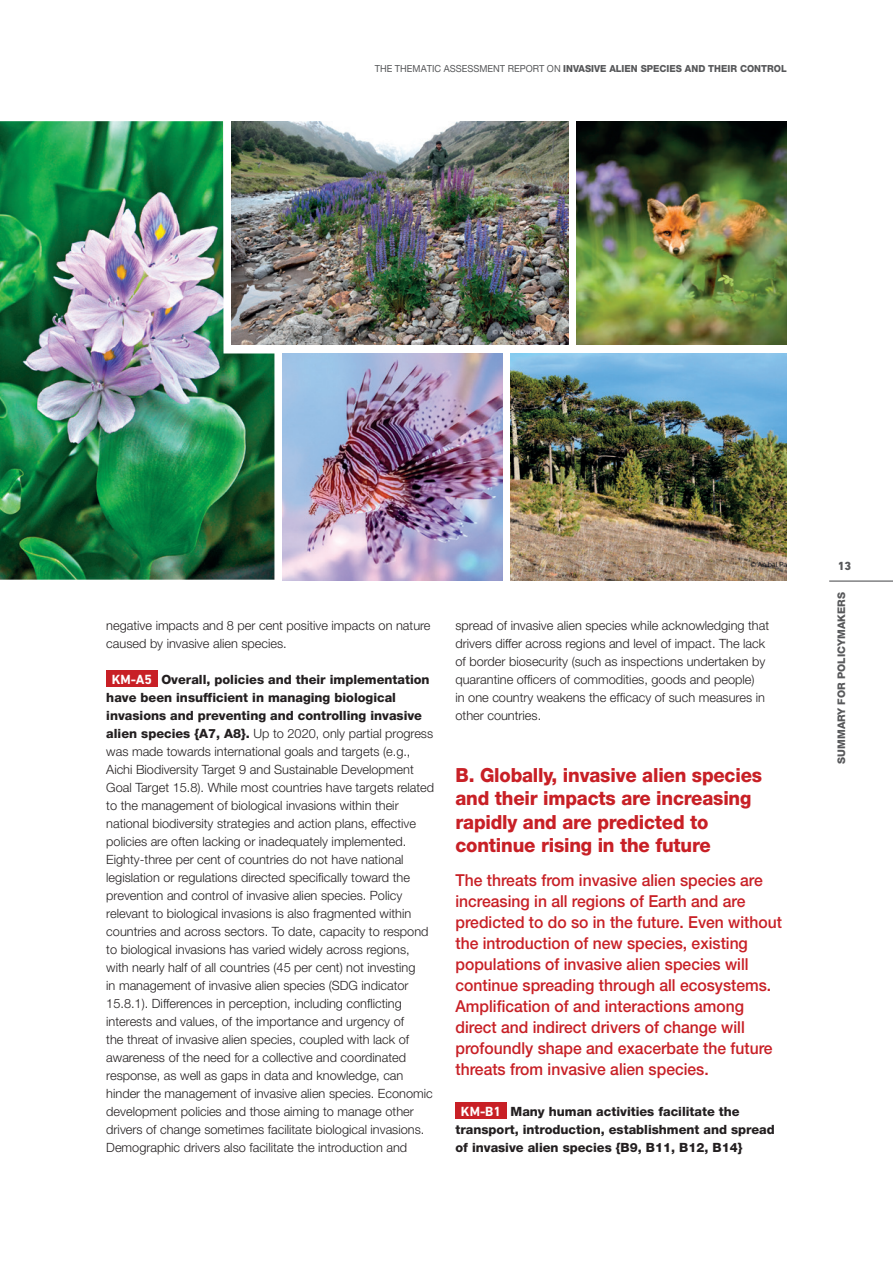
<style>
.page{position:relative;width:893px;height:1263px;background:#fff}
.page>*{position:absolute;margin:0;border:0;box-sizing:border-box;transform-origin:0 0}
.t1{font:800 19.5px/23.4px "Helvetica Neue LT Pro";letter-spacing:-.01em;color:#c82026;scale:.95 1}
.t2{font:500 16.5px/21px "Helvetica Neue LT Pro";color:#c82026;scale:.95 1}
.t3{font:300 12.75px/18px "Helvetica Neue LT Pro";color:#231f20}
.t4{font:800 12.75px/18px "Helvetica Neue LT Pro";color:#231f20}
.t5{font:800 12px "DIN Next LT Pro";color:#57585a}
.t6{font:800 10.5px "Helvetica Neue LT Pro";color:#57585a}
.t7{font:800 9.75px "Helvetica Neue LT Pro";color:#57585a;scale:.95 1}
.s1{font-weight:400}
.s2{font-family:"DIN Next LT Pro";font-weight:700;font-size:13.5px;color:#fff}
.s3{font-weight:800}
</style>
<div class="page">
<hr style="left:829px;top:580px;width:64px;height:2px;background:#57585a">
<div style="left:106px;top:670px;width:51px;height:17px;background:#c82026"></div>
<div style="left:455px;top:1102px;width:51px;height:17px;background:#c82026"></div>
<img style="left:274px;top:121px;width:294px;height:224px">
<img style="left:0;top:121px;width:274px;height:459px">
<img style="left:283px;top:353px;width:220px;height:227px">
<img style="left:576px;top:122px;width:210px;height:223px">
<img style="left:511px;top:353px;width:275px;height:227px">
<p class="t7" style="left:375px;top:63px;width:435px"><span class="s1">THE THEMATIC ASSESSMENT REPORT ON</span> INVASIVE ALIEN SPECIES AND THEIR CONTROL</p>
<p class="t3" style="left:106px;top:616px;width:326px">negative impacts and 8 per cent positive impacts on nature caused by invasive alien species.</p>
<p class="t3" style="left:106px;top:670px;width:329px;text-indent:5px"><span class="s2">KM-A5</span> <span class="s3">Overall, policies and their implementation have been insufficient in managing biological invasions and preventing and controlling invasive alien species {A7, A8}.</span> Up to 2020, only partial progress was made towards international goals and targets (e.g., Aichi Biodiversity Target 9 and Sustainable Development Goal Target 15.8). While most countries have targets related to the management of biological invasions within their national biodiversity strategies and action plans, effective policies are often lacking or inadequately implemented.<br>Eighty-three per cent of countries do not have national legislation or regulations directed specifically toward the prevention and control of invasive alien species. Policy relevant to biological invasions is also fragmented within countries and across sectors. To date, capacity to respond to biological invasions has varied widely across regions, with nearly half of all countries (45 per cent) not investing<br>in management of invasive alien species (SDG indicator 15.8.1). Differences in perception, including conflicting interests and values, of the importance and urgency of<br>the threat of invasive alien species, coupled with lack of awareness of the need for a collective and coordinated response, as well as gaps in data and knowledge, can hinder the management of invasive alien species. Economic development policies and those aiming to manage other drivers of change sometimes facilitate biological invasions.<br>Demographic drivers also facilitate the introduction and</p>
<p class="t3" style="left:455px;top:616px;width:315px">spread of invasive alien species while acknowledging that drivers differ across regions and level of impact. The lack of border biosecurity (such as inspections undertaken by quarantine officers of commodities, goods and people)<br>in one country weakens the efficacy of such measures in other countries.</p>
<h1 class="t1" style="left:455px;top:763px;width:324px">B. Globally, invasive alien species and their impacts are increasing rapidly and are predicted to continue rising in the future</h1>
<p class="t2" style="left:455px;top:869px;width:345px">The threats from invasive alien species are increasing in all regions of Earth and are predicted to do so in the future. Even without the introduction of new species, existing populations of invasive alien species will continue spreading through all ecosystems.<br>Amplification of and interactions among direct and indirect drivers of change will profoundly shape and exacerbate the future threats from invasive alien species.</p>
<p class="t4" style="left:455px;top:1102px;width:321px;text-indent:5px"><span class="s2">KM-B1</span> Many human activities facilitate the transport, introduction, establishment and spread of invasive alien species {B9, B11, B12, B14}</p>
<p class="t5" style="left:838px;top:559px;width:15px">13</p>
<p class="t6" style="left:835px;top:764px;width:173px;rotate:-90deg">SUMMARY FOR POLICYMAKERS</p>
</div>
